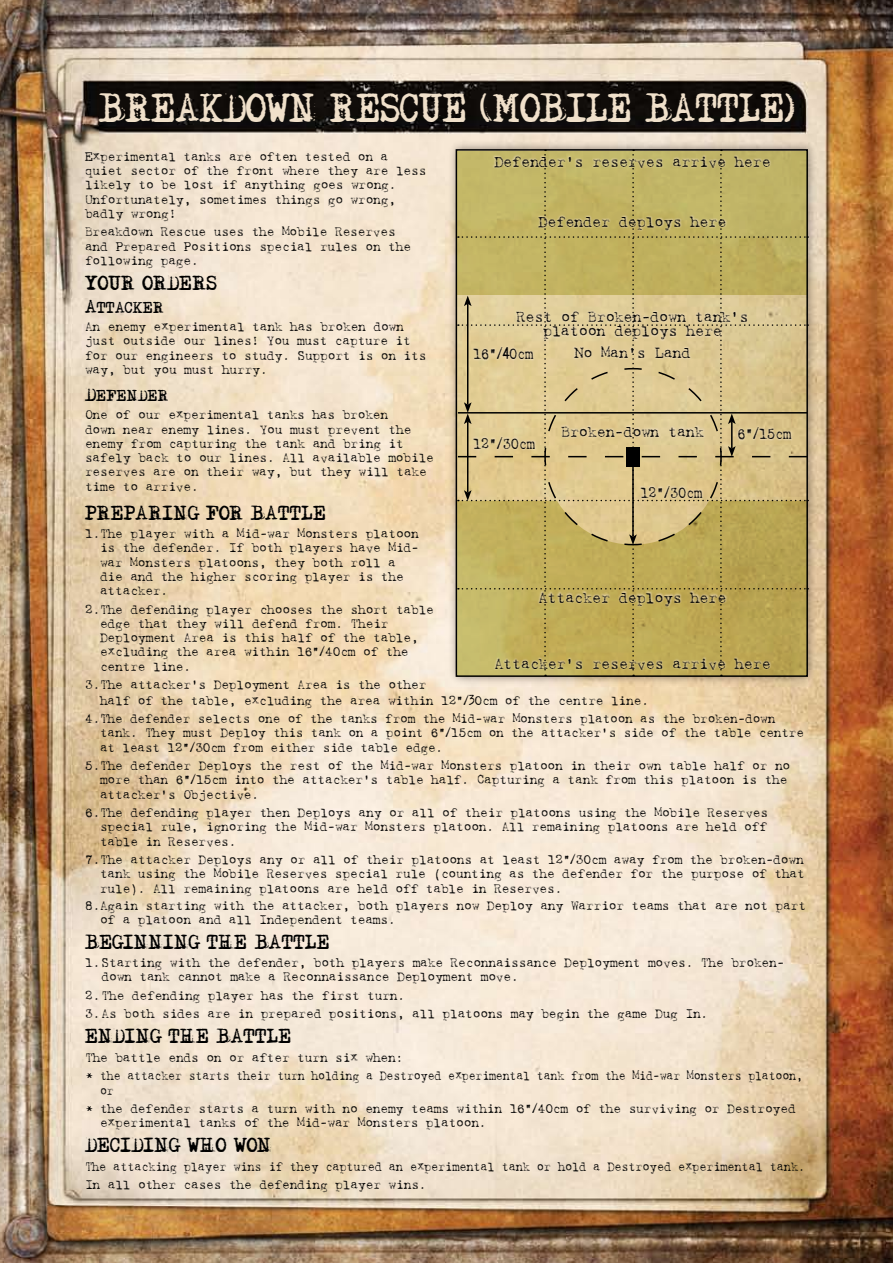
<style>
.page{position:relative;width:893px;height:1263px;background:#fff}
.page>*{position:absolute;margin:0;border:0;box-sizing:border-box;transform-origin:0 0}
.t1{font:36px "Adler";letter-spacing:-.02em;color:#f0e0ca;scale:.94 1}
.t2{font:18px "Adler";letter-spacing:-.01em;color:#000}
.t3{font:15px/14.2px "Harting";letter-spacing:-.01em;color:#000;text-align:center}
.t4{font:15px "Harting";letter-spacing:-.01em;color:#000;scale:.9 1}
.t5{font:14.1px "Adler";letter-spacing:-.01em;color:#000}
.t6{font:12.75px/14.2px "Harting";letter-spacing:-.01em;color:#000}
.t7{font:12.75px/18.5px "Harting";letter-spacing:-.01em;color:#000;scale:.93 1}
.t8{font:12.75px/18.5px "Harting";letter-spacing:-.01em;color:#000;scale:.9 1}
.t9{font:12.75px "Adler";color:#000}
.s1{font-size:16.5px}
.s2{font-family:"Adler"}
</style>
<div class="page">
<img style="left:0;top:0;width:893px;height:1263px">
<svg style="left:447px;top:140px;width:371px;height:546px;background:#cbb99f"></svg>
<svg style="left:458px;top:150px;width:350px;height:526px;background:#c8b671"></svg>
<h1 class="t1" style="left:99px;top:92px;width:741px">BREAKDOWN RESCUE (MOBILE BATTLE)</h1>
<p class="t6" style="left:85px;top:150px;width:343px">Experimental tanks are often tested on a quiet sector of the front where they are less likely to be lost if anything goes wrong.<br>Unfortunately, sometimes things go wrong, badly wrong!</p>
<p class="t6" style="left:85px;top:226px;width:327px">Breakdown Rescue uses the Mobile Reserves and Prepared Positions special rules on the following page.</p>
<h2 class="t2" style="left:85px;top:275px;width:134px">YOUR ORDERS</h2>
<p class="t5" style="left:85px;top:301px;width:81px"><span class="s1">A</span>TTACKER</p>
<p class="t6" style="left:85px;top:320px;width:343px">An enemy experimental tank has broken down just outside our lines! You must capture it for our engineers to study. Support is on its way, but you must hurry.</p>
<p class="t5" style="left:85px;top:389px;width:85px"><span class="s1">D</span>EFENDER</p>
<p class="t6" style="left:85px;top:409px;width:350px">One of our experimental tanks has broken<br>down near enemy lines. You must prevent the enemy from capturing the tank and bring it safely back to our lines. All available mobile reserves are on their way, but they will take time to arrive.</p>
<h2 class="t2" style="left:85px;top:505px;width:243px">PREPARING FOR BATTLE</h2>
<p class="t6" style="left:100px;top:528px;width:320px;text-indent:-15px">1.The player with a Mid-war Monsters platoon is the defender. If both players have Mid&shy;war Monsters platoons, they both roll a die and the higher scoring player is the attacker.</p>
<p class="t6" style="left:100px;top:603px;width:335px;text-indent:-15px">2.The defending player chooses the short table edge that they will defend from. Their Deployment Area is this half of the table, excluding the area within 16”<span class="s2">/</span>40cm of the centre line.</p>
<p class="t6" style="left:85px;top:679px;width:343px">3.The attacker’s Deployment Area is the other</p>
<p class="t3" style="left:494px;top:156px;width:278px">Defender’s reserves arrive here</p>
<p class="t3" style="left:539px;top:216px;width:189px">Defender deploys here</p>
<p class="t3" style="left:517px;top:311px;width:233px">Rest of Broken-down tank’s platoon deploys here</p>
<p class="t4" style="left:473px;top:347px;width:68px">16”<span class="s2">/4</span>0cm</p>
<p class="t3" style="left:574px;top:347px;width:118px">No Man’s Land</p>
<p class="t4" style="left:473px;top:437px;width:70px">12”<span class="s2">/</span>30cm</p>
<p class="t3" style="left:561px;top:426px;width:144px">Broken-down tank</p>
<p class="t4" style="left:640px;top:486px;width:70px">12”<span class="s2">/</span>30cm</p>
<p class="t4" style="left:738px;top:427px;width:61px">6”<span class="s2">/</span>15cm</p>
<p class="t3" style="left:539px;top:591px;width:189px">Attacker deploys here</p>
<p class="t3" style="left:494px;top:657px;width:278px">Attacker’s reserves arrive here</p>
<p class="t6" style="left:85px;top:692px;width:692px;line-height:18.5px;text-indent:15px">half of the table, excluding the area within 12”<span class="s2">/3</span>0cm of the centre line.<br>4.The defender selects one of the tanks from the Mid-war Monsters platoon as the broken-down</p>
<p class="t6" style="left:100px;top:727px;width:705px">tank. They must Deploy this tank on a point 6”<span class="s2">/</span>15cm on the attacker’s side of the table centre at least 12”<span class="s2">/</span>30cm from either side table edge.</p>
<p class="t6" style="left:100px;top:759px;width:692px;text-indent:-15px">5.The defender Deploys the rest of the Mid-war Monsters platoon in their own table half or no more than 6”<span class="s2">/</span>15cm into the attacker’s table half. Capturing a tank from this platoon is the attacker’s Objective.</p>
<p class="t6" style="left:100px;top:806px;width:670px;text-align:justify;text-indent:-15px">6.The defending player then Deploys any or all of their platoons using the Mobile Reserves special rule, ignoring the Mid-war Monsters platoon. All remaining platoons are held off table in Reserves.</p>
<p class="t6" style="left:100px;top:853px;width:706px;text-align:justify;text-indent:-15px">7.The attacker Deploys any or all of their platoons at least 12”<span class="s2">/</span>30cm away from the broken-down tank using the Mobile Reserves special rule (counting as the defender for the purpose of that rule). All remaining platoons are held off table in Reserves.</p>
<p class="t6" style="left:100px;top:900px;width:707px;line-height:13.5px;text-indent:-15px">8.Again starting with the attacker, both players now Deploy any Warrior teams that are not part of a platoon and all Independent teams.</p>
<h2 class="t2" style="left:85px;top:934px;width:247px">BEGINNING THE BATTLE</h2>
<p class="t6" style="left:102px;top:957px;width:684px;text-indent:-16px">1.Starting with the defender, both players make Reconnaissance Deployment moves. The broken&shy;down tank cannot make a Reconnaissance Deployment move.</p>
<p class="t6" style="left:85px;top:987px;width:625px;line-height:18.5px">2.The defending player has the first turn.<br>3.As both sides are in prepared positions, all platoons may begin the game Dug In.</p>
<h2 class="t2" style="left:85px;top:1029px;width:208px">ENDING THE BATTLE</h2>
<p class="t6" style="left:100px;top:1049px;width:704px;line-height:18.5px;text-indent:-15px">The battle ends on or after turn six when:<br>the attacker starts their turn holding a Destroyed experimental tank from the Mid-war Monsters platoon,</p>
<p class="t8" style="left:100px;top:1082px;width:775px">or<br>the defender starts a turn with no enemy teams within 16”<span class="s2">/</span>40cm of the surviving or Destroyed</p>
<p class="t6" style="left:100px;top:1117px;width:388px">experimental tanks of the Mid-war Monsters platoon.</p>
<h2 class="t2" style="left:85px;top:1138px;width:188px">DECIDING WHO WON</h2>
<p class="t7" style="left:85px;top:1158px;width:776px">The attacking player wins if they captured an experimental tank or hold a Destroyed experimental tank.<br>In all other cases the defending player wins.</p>
<p class="t9" style="left:87px;top:1070px;width:7px">*</p>
<p class="t9" style="left:87px;top:1103px;width:7px">*</p>
</div>
